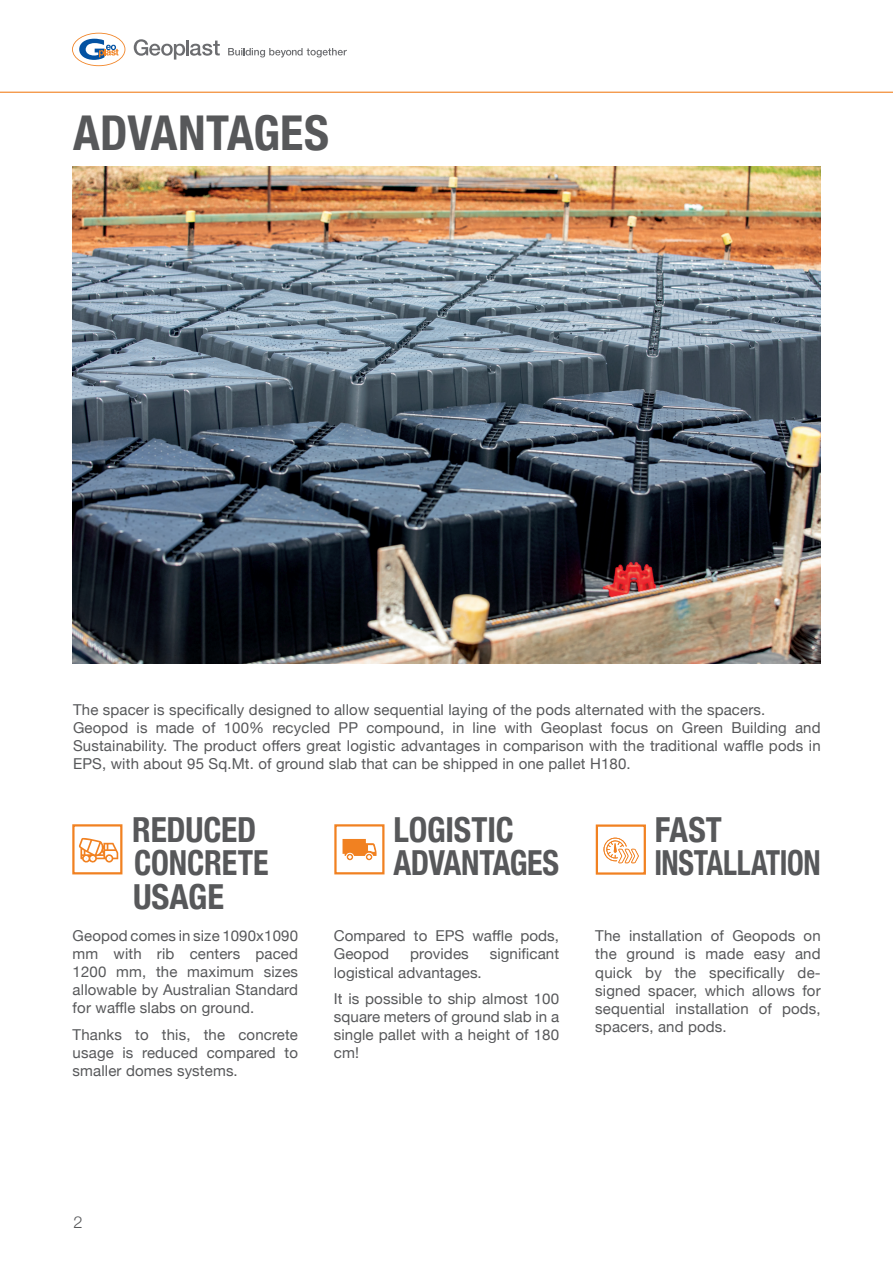
<style>
.page{position:relative;width:893px;height:1263px;background:#fff}
.page>*{position:absolute;margin:0;border:0;box-sizing:border-box;transform-origin:0 0}
.Heading{font:700 condensed 48px "Helvetica Neue";letter-spacing:.005em;color:#57585a}
.t1{font:700 condensed 34.5px/33.5px "Helvetica Neue";letter-spacing:-.005em;color:#57585a;scale:.93 1}
.t2{font:700 condensed 34.5px "Helvetica Neue";letter-spacing:-.005em;color:#57585a}
.t3{font:700 condensed 34.5px "Helvetica Neue";letter-spacing:-.005em;color:#57585a;scale:.87 1}
.t4{font:300 16.5px "Helvetica Neue";color:#57585a}
.spazio_da_titolo_2_m{font:15px/18px "Helvetica Neue";letter-spacing:.01em;color:#57585a;text-align:justify}
.Body{font:15px/18px "Helvetica Neue";letter-spacing:.01em;color:#57585a;text-align:justify}
</style>
<div class="page">
<hr style="left:0;top:92px;width:893px;height:1px;background:#f18121">
<svg style="left:72px;top:33px;width:53px;height:33px"></svg>
<svg style="left:134px;top:39px;width:86px;height:21px"></svg>
<svg style="left:228px;top:48px;width:119px;height:9px"></svg>
<div style="left:596px;top:824px;width:50px;height:51px;border:2px solid #f18121"></div>
<div style="left:334px;top:824px;width:50px;height:50px;border:2px solid #f18121"></div>
<svg style="left:603px;top:837px;width:36px;height:26px"></svg>
<svg style="left:342px;top:839px;width:35px;height:21px"></svg>
<svg style="left:79px;top:838px;width:39px;height:25px"></svg>
<div style="left:72px;top:824px;width:50px;height:50px;border:2px solid #f18121"></div>
<img style="left:73px;top:166px;width:747px;height:497px">
<p class="Heading" style="left:73px;top:93px;width:257px">ADVANTAGES</p>
<p class="Body" style="left:73px;top:701px;width:694px">The spacer is specifically designed to allow sequential laying of the pods alternated with the spacers.</p>
<p class="Body" style="left:73px;top:719px;width:749px">Geopod is made of 100% recycled PP compound, in line with Geoplast focus on Green Building and Sustainability. The product offers great logistic advantages in comparison with the traditional waffle pods in EPS, with about 95 Sq.Mt. of ground slab that can be shipped in one pallet H180.</p>
<p class="t2" style="left:132px;top:801px;width:126px">REDUCED</p>
<p class="t1" style="left:133px;top:844px;width:147px">CONCRETE<br>USAGE</p>
<p class="spazio_da_titolo_2_m" style="left:73px;top:928px;width:227px">Geopod comes in size 1090x1090 mm with rib centers paced 1200 mm, the maximum sizes allowable by Australian Standard for waffle slabs on ground.</p>
<p class="spazio_da_titolo_2_m" style="left:73px;top:1027px;width:227px">Thanks to this, the concrete usage is reduced compared to smaller domes systems.</p>
<p class="t2" style="left:393px;top:801px;width:122px">LOGISTIC</p>
<p class="t1" style="left:393px;top:844px;width:180px">ADVANTAGES</p>
<p class="spazio_da_titolo_2_m" style="left:334px;top:928px;width:227px">Compared to EPS waffle pods,<br>Geopod</p>
<p class="spazio_da_titolo_2_m" style="left:410px;top:946px;width:60px">provides</p>
<p class="spazio_da_titolo_2_m" style="left:490px;top:946px;width:71px">significant</p>
<p class="spazio_da_titolo_2_m" style="left:334px;top:964px;width:150px">logistical advantages.</p>
<p class="spazio_da_titolo_2_m" style="left:334px;top:990px;width:227px">It is possible to ship almost 100 square meters of ground slab in a single pallet with a height of 180 cm!</p>
<p class="t2" style="left:655px;top:801px;width:69px">FAST</p>
<p class="t3" style="left:654px;top:834px;width:193px">INSTALLATION</p>
<p class="spazio_da_titolo_2_m" style="left:595px;top:928px;width:227px">The installation of Geopods on the ground is made easy and quick by the specifically de&shy;signed spacer, which allows for sequential installation of pods, spacers, and pods.</p>
<p class="t4" style="left:73px;top:1209px;width:11px">2</p>
</div>
